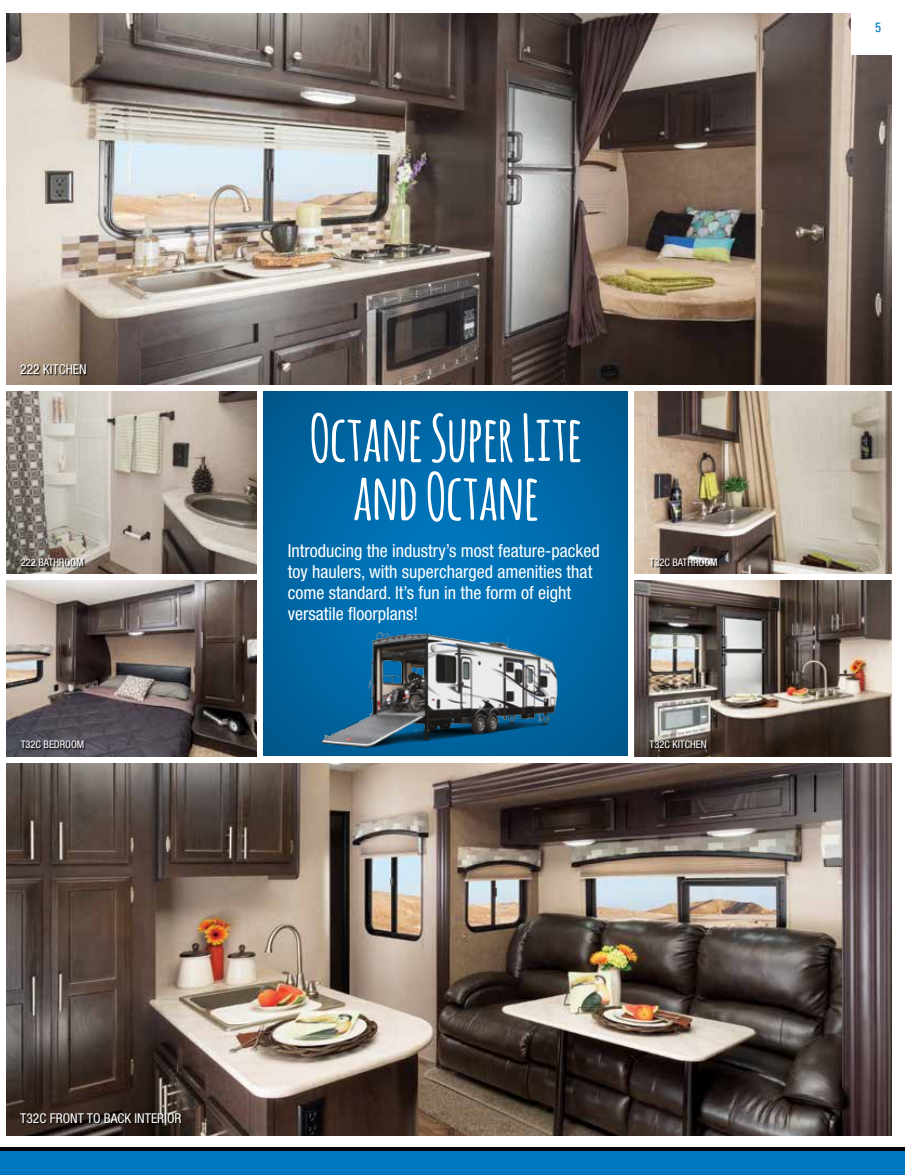
<style>
.page{position:relative;width:905px;height:1175px;background:#fff}
.page>*{position:absolute;margin:0;border:0;box-sizing:border-box;transform-origin:0 0}
.t1{font:700 63px/58.5px "Amatic";letter-spacing:.01em;color:#fff;text-align:center}
.t2{font:condensed 18px/21px "Helvetica Neue";color:#fff}
.t3{font:condensed 13.5px "Helvetica Neue";color:#fff}
.t4{font:condensed 13.5px "Univers";color:#0079c1}
.t5{font:condensed 10.5px "Helvetica Neue";color:#fff}
</style>
<div class="page">
<div style="left:0;top:1147px;width:904px;height:27px;background:#000"></div>
<div style="left:0;top:1151px;width:904px;height:23px;background:#0079c1"></div>
<img style="left:634px;top:580px;width:257px;height:176px">
<img style="left:634px;top:392px;width:257px;height:182px">
<img style="left:7px;top:580px;width:249px;height:176px">
<img style="left:7px;top:392px;width:249px;height:182px">
<img style="left:7px;top:763px;width:884px;height:372px">
<div style="left:262px;top:389px;width:367px;height:367px;background:#000;opacity:.4"></div>
<img style="left:7px;top:14px;width:884px;height:371px">
<div style="left:851px;top:0;width:53px;height:54px;background:#fff"></div>
<div style="left:21px;top:1113px;width:162px;height:11px;background:#000;opacity:.5"></div>
<div style="left:649px;top:741px;width:58px;height:9px;background:#000;opacity:.5"></div>
<div style="left:649px;top:559px;width:70px;height:9px;background:#000;opacity:.5"></div>
<div style="left:21px;top:741px;width:64px;height:9px;background:#000;opacity:.5"></div>
<div style="left:22px;top:559px;width:63px;height:9px;background:#000;opacity:.5"></div>
<img style="left:311px;top:628px;width:260px;height:138px">
<div style="left:21px;top:365px;width:67px;height:11px;background:#000;opacity:.5"></div>
<p class="t3" style="left:20px;top:361px;width:68px">222 KITCHEN</p>
<p class="t5" style="left:21px;top:556px;width:64px">222 BATHROOM</p>
<p class="t5" style="left:21px;top:738px;width:65px">T32C BEDROOM</p>
<h1 class="t1" style="left:310px;top:406px;width:273px">Octane Super Lite and Octane</h1>
<p class="t2" style="left:288px;top:539px;width:313px">Introducing the industry’s most feature-packed toy haulers, with supercharged amenities that come standard. It’s fun in the form of eight versatile floorplans!</p>
<p class="t5" style="left:649px;top:556px;width:70px">T32C BATHROOM</p>
<p class="t5" style="left:649px;top:738px;width:58px">T32C KITCHEN</p>
<p class="t3" style="left:20px;top:1110px;width:163px">T32C FRONT TO BACK INTERIOR</p>
<p class="t4" style="left:875px;top:19px;width:7px">5</p>
</div>
